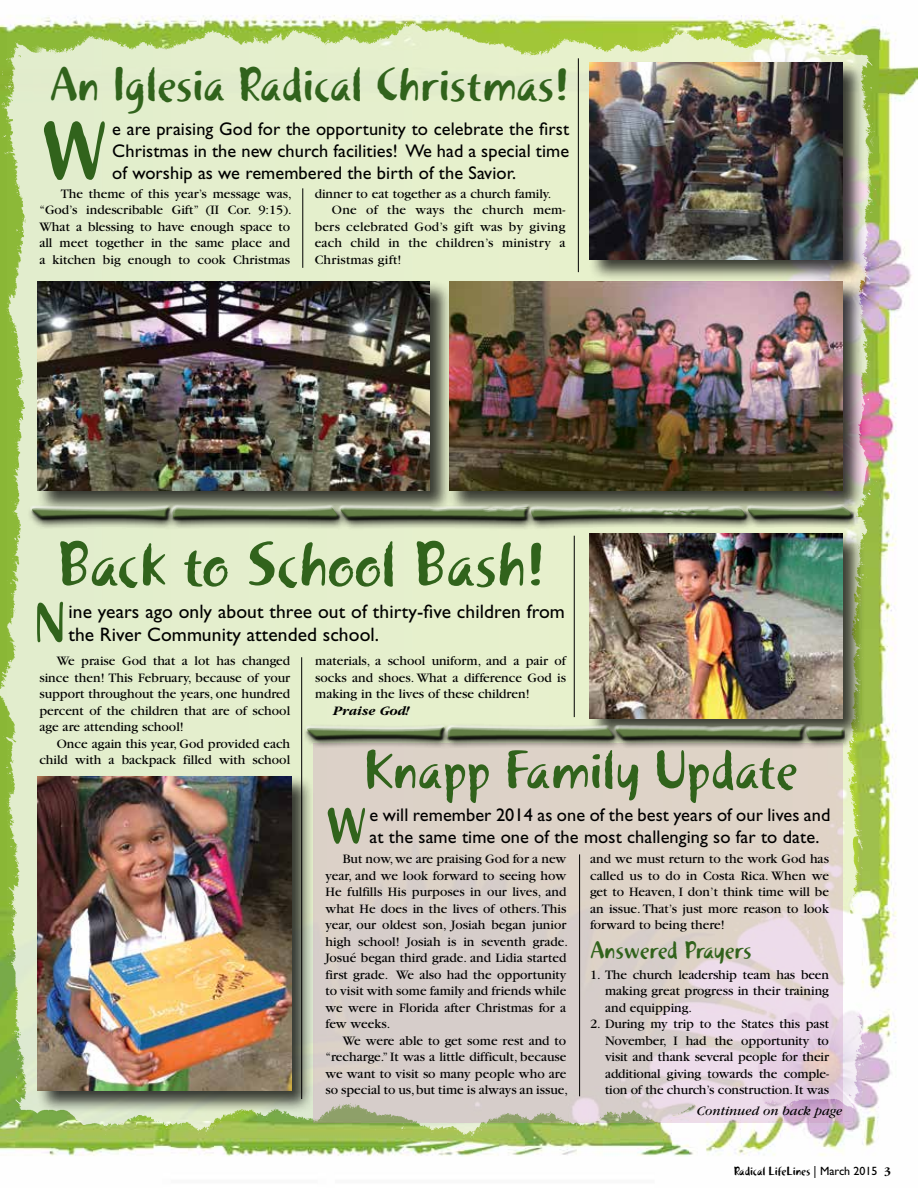
<style>
.page{position:relative;width:918px;height:1188px;background:#fff}
.page>*{position:absolute;margin:0;border:0;box-sizing:border-box;transform-origin:0 0}
.t1{font:82.8px "Khaki One";color:#31631c}
.t2{font:63px "Khaki One";color:#31631c}
.t3{font:56.85px "Khaki One";color:#31631c}
.t4{font:54px "Khaki One";color:#31631c}
.t5{font:50.7px "Khaki One";color:#31631c}
.t6{font:47.25px "Khaki One";color:#31631c}
.t7{font:24px "Khaki One";letter-spacing:-.01em;color:#31631c}
.t8{font:19.5px/23.4px "Gill Sans";letter-spacing:.005em;color:#000}
.t9{font:18.3px/22px "Gill Sans";letter-spacing:.005em;color:#000;text-align:justify}
.t10{font:13.5px/16.5px "Garamond";color:#000;text-align:justify}
.t11{font:italic 13.5px "Garamond";color:#000}
.t12{font:italic 700 13.5px "Garamond";color:#000}
.t13{font:12px "Khaki One";color:#000}
.s1{font-family:"Gill Sans"}
.s2{font-family:"Garamond";font-weight:700}
</style>
<div class="page">
<img style="left:0;top:28px;width:918px;height:1128px">
<img style="left:0;top:15px;width:878px;height:1123px">
<svg style="left:313px;top:750px;width:529px;height:373px;fill:#dcd1c8"></svg>
<div style="left:588px;top:61px;width:277px;height:221px;background:#000;opacity:.75"></div>
<img style="left:590px;top:63px;width:252px;height:196px">
<hr style="left:578px;top:58px;width:1px;height:214px;background:#000">
<hr style="left:302px;top:188px;width:1px;height:80px;background:#000">
<hr style="left:579px;top:854px;width:1px;height:242px;background:#000">
<div style="left:36px;top:280px;width:416px;height:233px;background:#000;opacity:.75"></div>
<img style="left:38px;top:282px;width:392px;height:209px">
<div style="left:447px;top:280px;width:418px;height:233px;background:#000;opacity:.75"></div>
<img style="left:449px;top:282px;width:393px;height:209px">
<div style="left:26px;top:502px;width:835px;height:28px;background:#000;opacity:.96"></div>
<div style="left:30px;top:504px;width:823px;height:15px;background:#fff;opacity:.75"></div>
<div style="left:30px;top:505px;width:824px;height:17px;background:#000;opacity:.75"></div>
<hr style="left:574px;top:536px;width:1px;height:181px;background:#000">
<hr style="left:301px;top:657px;width:1px;height:442px;background:#000">
<div style="left:588px;top:531px;width:277px;height:210px;background:#000;opacity:.75"></div>
<img style="left:590px;top:533px;width:252px;height:185px">
<div style="left:36px;top:775px;width:278px;height:338px;background:#000;opacity:.75"></div>
<img style="left:38px;top:777px;width:254px;height:314px">
<div style="left:302px;top:723px;width:550px;height:27px;background:#000;opacity:.96"></div>
<div style="left:305px;top:724px;width:540px;height:15px;background:#fff;opacity:.75"></div>
<div style="left:306px;top:725px;width:539px;height:17px;background:#000;opacity:.75"></div>
<h3 class="t6" style="left:49px;top:56px;width:522px">An Iglesia Radical Christmas!</h3>
<h1 class="t1" style="left:38px;top:103px;width:72px">W</h1>
<h3 class="t9" style="left:112px;top:118px;width:458px">e are praising God for the opportunity to celebrate the first Christmas in the new church facilities! We had a special time of worship as we remembered the birth of the Savior.</h3>
<p class="t10" style="left:39px;top:185px;width:254px;text-align:left;text-indent:21px">The theme of this year’s message was, “God’s indescribable Gift” (II Cor. 9:15).<br>What a blessing to have enough space to all meet together in the same place and a kitchen big enough to cook Christmas</p>
<p class="t10" style="left:315px;top:185px;width:238px">dinner to eat together as a church family.</p>
<p class="t10" style="left:332px;top:202px;width:235px">One of the ways the church mem-</p>
<p class="t10" style="left:315px;top:218px;width:252px">bers celebrated God’s gift was by giving</p>
<p class="t10" style="left:315px;top:235px;width:252px">each child in the children’s ministry a</p>
<p class="t10" style="left:315px;top:251px;width:88px">Christmas gift!</p>
<h2 class="t2" style="left:56px;top:527px;width:492px">Back to School Bash!</h2>
<h3 class="t3" style="left:34px;top:589px;width:33px">N</h3>
<h3 class="t8" style="left:68px;top:600px;width:498px">ine years ago only about three out of thirty-five children from the River Community attended school.</h3>
<p class="t10" style="left:39px;top:653px;width:252px;text-indent:17px">We praise God that a lot has changed since then! This February, because of your support throughout the years, one hundred percent of the children that are of school age are attending school!</p>
<p class="t10" style="left:39px;top:735px;width:252px;text-align:right">Once again this year, God provided each child with a backpack filled with school</p>
<p class="t10" style="left:315px;top:653px;width:252px">materials, a school uniform, and a pair of socks and shoes. What a difference God is making in the lives of these children!</p>
<p class="t12" style="left:333px;top:703px;width:78px">Praise God!</p>
<h3 class="t4" style="left:364px;top:738px;width:436px">Knapp Family Update</h3>
<h3 class="t5" style="left:324px;top:796px;width:45px">W</h3>
<h3 class="t9" style="left:370px;top:804px;width:462px">e will remember 2014 as one of the best years of our lives and at the same time one of the most challenging so far to date.</h3>
<p class="t10" style="left:326px;top:851px;width:244px;text-align:left;text-indent:17px">But now, we are praising God for a new year, and we look forward to seeing how He fulfills His purposes in our lives, and what He does in the lives of others. This year, our oldest son, Josiah began junior high school! Josiah is in seventh grade.<br>Josué began third grade. and Lidia started first grade. We also had the opportunity to visit with some family and friends while we were in Florida after Christmas for a few weeks.</p>
<p class="t10" style="left:326px;top:1033px;width:244px;text-align:left;text-indent:17px">We were able to get some rest and to “recharge.” It was a little difficult, because we want to visit so many people who are so special to us, but time is always an issue,</p>
<p class="t10" style="left:590px;top:851px;width:240px">and we must return to the work God has called us to do in Costa Rica. When we get to Heaven, I don’t think time will be an issue. That’s just more reason to look forward to being there!</p>
<h3 class="t7" style="left:590px;top:936px;width:163px">Answered Prayers</h3>
<p class="t10" style="left:605px;top:967px;width:225px;text-indent:-15px">1. The church leadership team has been making great progress in their training and equipping.</p>
<p class="t10" style="left:605px;top:1016px;width:225px;text-indent:-15px">2. During my trip to the States this past November, I had the opportunity to visit and thank several people for their additional giving towards the comple&shy;tion of the church’s construction. It was</p>
<p class="t11" style="left:697px;top:1104px;width:147px">Continued on back page</p>
<p class="t13" style="left:734px;top:1164px;width:159px">Radical LifeLines <span class="s1">| March 2015</span> <span class="s2">3</span></p>
</div>
